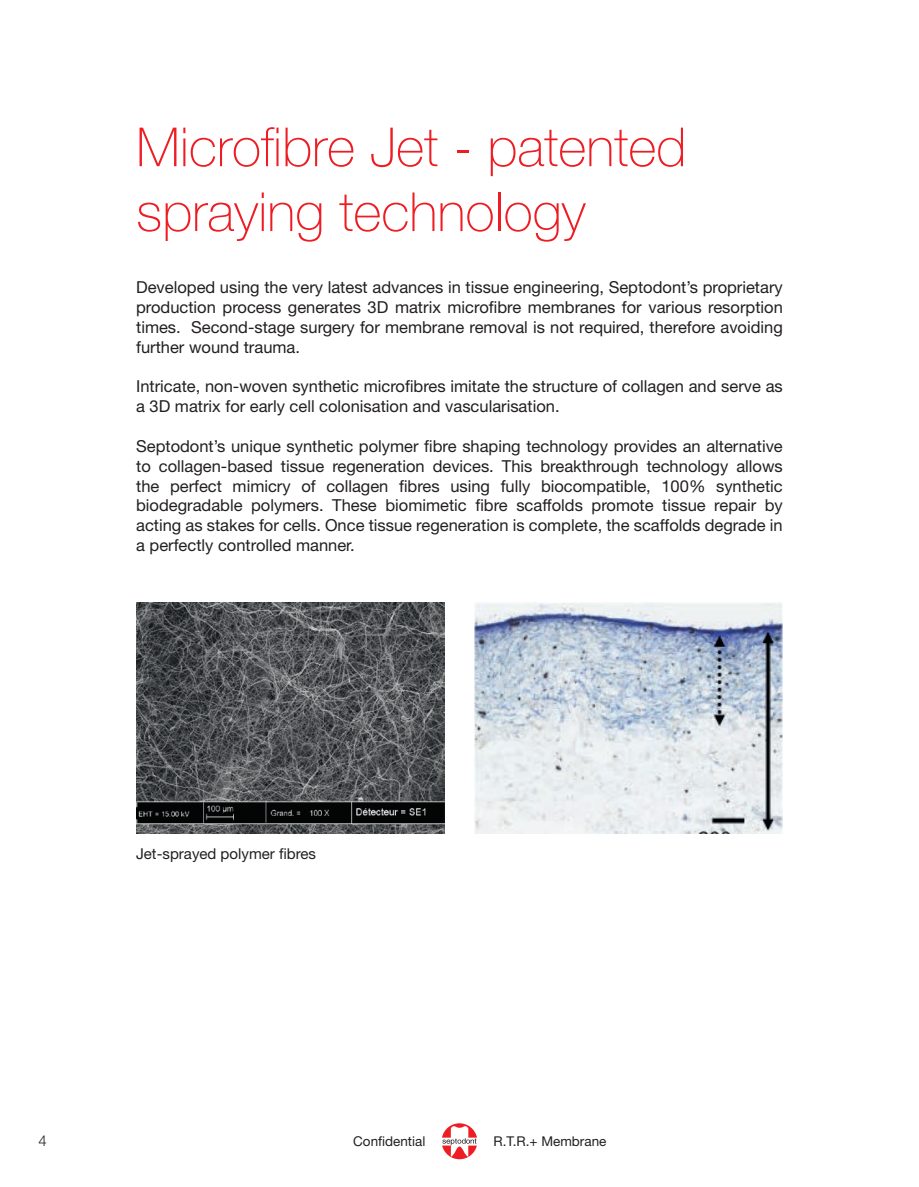
<style>
.page{position:relative;width:919px;height:1187px;background:#fff}
.page>*{position:absolute;margin:0;border:0;box-sizing:border-box;transform-origin:0 0}
.t1{font:100 54px/64.8px "Helvetica Neue LT Std";color:#ee1d23}
.t2{font:16.5px/19.8px "Helvetica Neue LT Std";color:#231f20;text-align:justify}
.t3{font:15px "Helvetica Neue LT Std";color:#231f20}
.t4{font:300 15px "Helvetica Neue LT Std";color:#231f20}
.t5{font:13.5px "Helvetica Neue LT Std";color:#231f20}
</style>
<div class="page">
<svg style="left:442px;top:1123px;width:35px;height:36px"></svg>
<img style="left:136px;top:602px;width:308px;height:231px">
<img style="left:474px;top:602px;width:308px;height:231px">
<h1 class="t1" style="left:136px;top:114px;width:551px">Microfibre Jet - patented spraying technology</h1>
<p class="t2" style="left:136px;top:277px;width:648px">Developed using the very latest advances in tissue engineering, Septodont’s proprietary production process generates 3D matrix microfibre membranes for various resorption times. Second-stage surgery for membrane removal is not required, therefore avoiding further wound trauma.</p>
<p class="t2" style="left:136px;top:376px;width:648px">Intricate, non-woven synthetic microfibres imitate the structure of collagen and serve as a 3D matrix for early cell colonisation and vascularisation.</p>
<p class="t2" style="left:136px;top:436px;width:648px">Septodont’s unique synthetic polymer fibre shaping technology provides an alternative to collagen-based tissue regeneration devices. This breakthrough technology allows the perfect mimicry of collagen fibres using fully biocompatible, 100% synthetic biodegradable polymers. These biomimetic fibre scaffolds promote tissue repair by acting as stakes for cells. Once tissue regeneration is complete, the scaffolds degrade in a perfectly controlled manner.</p>
<p class="t3" style="left:136px;top:845px;width:181px">Jet-sprayed polymer fibres</p>
<p class="t4" style="left:38px;top:1130px;width:10px">4</p>
<p class="t5" style="left:353px;top:1133px;width:74px">Confidential</p>
<p class="t5" style="left:493px;top:1133px;width:114px">R.T.R.+ Membrane</p>
</div>
